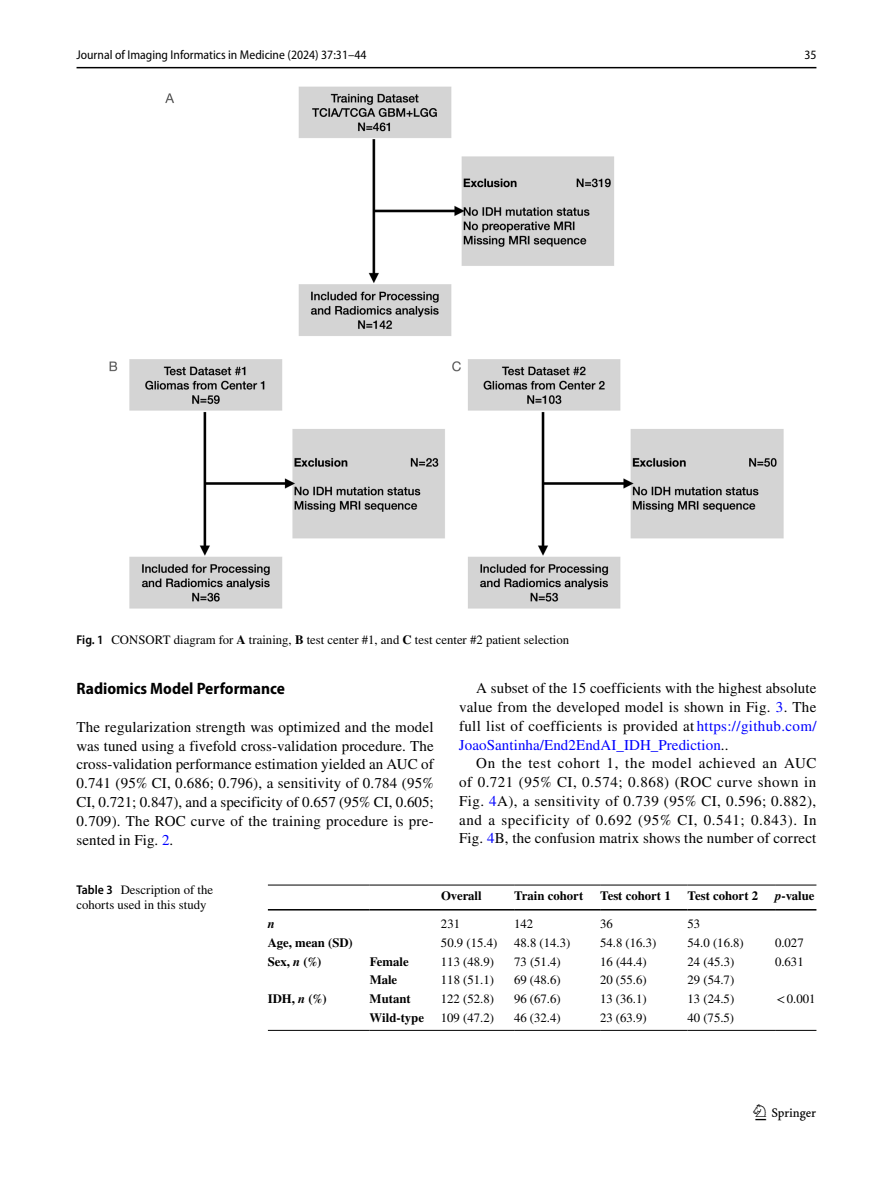
<style>
.page{position:relative;width:893px;height:1187px;background:#fff}
.page>*{position:absolute;margin:0;border:0;box-sizing:border-box;transform-origin:0 0}
.t1{font:22.5px "Springnew Regular 3";color:#000}
.t2{font:700 semi-condensed 16.5px "Myriad Pro";color:#000}
.t3{font:15px/18.8px "STIX";letter-spacing:.01em;color:#000;text-align:justify}
.t4{font:12.75px/15px "STIX";color:#000}
.t5{font:700 12.75px "STIX";color:#000}
.t6{font:semi-condensed 12.75px "Myriad Pro";color:#000}
.t7{font:italic 700 12.75px "STIX";color:#000}
.s1{font-family:"Myriad Pro";font-weight:600;font-stretch:semi-condensed}
.s2{font-weight:700}
.s3{color:#00f}
.s4{font-style:italic}
</style>
<div class="page">
<hr style="left:77px;top:67px;width:739px;height:1px;background:#000">
<img style="left:110px;top:87px;width:673px;height:522px">
<hr style="left:268px;top:884px;width:102px;height:1px;background:#000">
<hr style="left:370px;top:884px;width:71px;height:1px;background:#000">
<hr style="left:268px;top:909px;width:102px;height:1px;background:#000">
<hr style="left:370px;top:909px;width:71px;height:1px;background:#000">
<hr style="left:441px;top:884px;width:73px;height:1px;background:#000">
<hr style="left:441px;top:909px;width:73px;height:1px;background:#000">
<hr style="left:514px;top:884px;width:86px;height:1px;background:#000">
<hr style="left:514px;top:909px;width:86px;height:1px;background:#000">
<hr style="left:600px;top:884px;width:88px;height:1px;background:#000">
<hr style="left:600px;top:909px;width:88px;height:1px;background:#000">
<hr style="left:688px;top:884px;width:87px;height:1px;background:#000">
<hr style="left:688px;top:909px;width:87px;height:1px;background:#000">
<hr style="left:775px;top:884px;width:41px;height:1px;background:#000">
<hr style="left:775px;top:909px;width:41px;height:1px;background:#000">
<hr style="left:268px;top:1029px;width:102px;height:1px;background:#000">
<hr style="left:370px;top:1029px;width:71px;height:1px;background:#000">
<hr style="left:441px;top:1029px;width:73px;height:1px;background:#000">
<hr style="left:514px;top:1029px;width:86px;height:1px;background:#000">
<hr style="left:600px;top:1029px;width:88px;height:1px;background:#000">
<hr style="left:688px;top:1029px;width:87px;height:1px;background:#000">
<hr style="left:775px;top:1029px;width:41px;height:1px;background:#000">
<p class="t6" style="left:77px;top:48px;width:291px">Journal of Imaging Informatics in Medicine (2024) 37:31–44</p>
<p class="t6" style="left:804px;top:48px;width:14px">35</p>
<p class="t4" style="left:77px;top:633px;width:494px"><span class="s1">Fig. 1</span> CONSORT diagram for <span class="s2">A</span> training, <span class="s2">B</span> test center #1, and <span class="s2">C</span> test center #2 patient selection</p>
<p class="t2" style="left:77px;top:679px;width:210px">Radiomics Model Performance</p>
<p class="t3" style="left:77px;top:718px;width:359px">The regularization strength was optimized and the model was tuned using a fivefold cross-validation procedure. The cross-validation performance estimation yielded an AUC of 0.741 (95% CI, 0.686; 0.796), a sensitivity of 0.784 (95% CI, 0.721; 0.847), and a specificity of 0.657 (95% CI, 0.605; 0.709). The ROC curve of the training procedure is pre&shy;sented in Fig. <span class="s3">2</span>.</p>
<p class="t3" style="left:459px;top:679px;width:359px;text-indent:17px">A subset of the 15 coefficients with the highest absolute value from the developed model is shown in Fig. <span class="s3">3</span>. The full list of coefficients is provided at <span class="s3">https://github.com/ JoaoSantinha/End2EndAI_IDH_Prediction</span>..</p>
<p class="t3" style="left:459px;top:754px;width:359px;text-indent:17px">On the test cohort 1, the model achieved an AUC of 0.721 (95% CI, 0.574; 0.868) (ROC curve shown in Fig. <span class="s3">4</span>A), a sensitivity of 0.739 (95% CI, 0.596; 0.882), and a specificity of 0.692 (95% CI, 0.541; 0.843). In Fig. <span class="s3">4</span>B, the confusion matrix shows the number of correct</p>
<p class="t4" style="left:77px;top:883px;width:138px"><span class="s1">Table 3</span> Description of the cohorts used in this study</p>
<p class="t5" style="left:441px;top:888px;width:42px">Overall</p>
<p class="t5" style="left:514px;top:888px;width:71px">Train cohort</p>
<p class="t5" style="left:600px;top:888px;width:72px">Test cohort 1</p>
<p class="t5" style="left:688px;top:888px;width:72px">Test cohort 2</p>
<p class="t5" style="left:775px;top:888px;width:41px"><span class="s4">p</span>-value</p>
<p class="t7" style="left:268px;top:915px;width:9px">n</p>
<p class="t4" style="left:441px;top:917px;width:21px">231</p>
<p class="t4" style="left:514px;top:917px;width:21px">142</p>
<p class="t4" style="left:600px;top:917px;width:14px">36</p>
<p class="t4" style="left:688px;top:917px;width:14px">53</p>
<p class="t5" style="left:268px;top:934px;width:87px">Age, mean (SD)</p>
<p class="t4" style="left:441px;top:935px;width:58px">50.9 (15.4)</p>
<p class="t4" style="left:514px;top:935px;width:58px">48.8 (14.3)</p>
<p class="t4" style="left:600px;top:935px;width:58px">54.8 (16.3)</p>
<p class="t4" style="left:688px;top:935px;width:58px">54.0 (16.8)</p>
<p class="t4" style="left:775px;top:935px;width:30px">0.027</p>
<p class="t5" style="left:268px;top:953px;width:55px">Sex, <span class="s4">n</span> (%)</p>
<p class="t5" style="left:370px;top:953px;width:41px">Female</p>
<p class="t4" style="left:441px;top:954px;width:55px">113 (48.9)</p>
<p class="t4" style="left:514px;top:954px;width:48px">73 (51.4)</p>
<p class="t4" style="left:600px;top:954px;width:48px">16 (44.4)</p>
<p class="t4" style="left:687px;top:954px;width:48px">24 (45.3)</p>
<p class="t4" style="left:775px;top:954px;width:30px">0.631</p>
<p class="t5" style="left:370px;top:972px;width:29px">Male</p>
<p class="t4" style="left:441px;top:973px;width:55px">118 (51.1)</p>
<p class="t4" style="left:514px;top:973px;width:48px">69 (48.6)</p>
<p class="t4" style="left:600px;top:973px;width:48px">20 (55.6)</p>
<p class="t4" style="left:687px;top:973px;width:48px">29 (54.7)</p>
<p class="t5" style="left:268px;top:991px;width:60px">IDH, <span class="s4">n</span> (%)</p>
<p class="t5" style="left:370px;top:991px;width:43px">Mutant</p>
<p class="t4" style="left:441px;top:992px;width:55px">122 (52.8)</p>
<p class="t4" style="left:514px;top:992px;width:48px">96 (67.6)</p>
<p class="t4" style="left:600px;top:992px;width:48px">13 (36.1)</p>
<p class="t4" style="left:687px;top:992px;width:48px">13 (24.5)</p>
<p class="t4" style="left:776px;top:992px;width:41px">&lt;0.001</p>
<p class="t5" style="left:370px;top:1009px;width:56px">Wild-type</p>
<p class="t4" style="left:441px;top:1010px;width:55px">109 (47.2)</p>
<p class="t4" style="left:514px;top:1010px;width:48px">46 (32.4)</p>
<p class="t4" style="left:600px;top:1010px;width:48px">23 (63.9)</p>
<p class="t4" style="left:687px;top:1010px;width:48px">40 (75.5)</p>
<h1 class="t1" style="left:755px;top:1104px;width:62px">1 3</h1>
</div>
